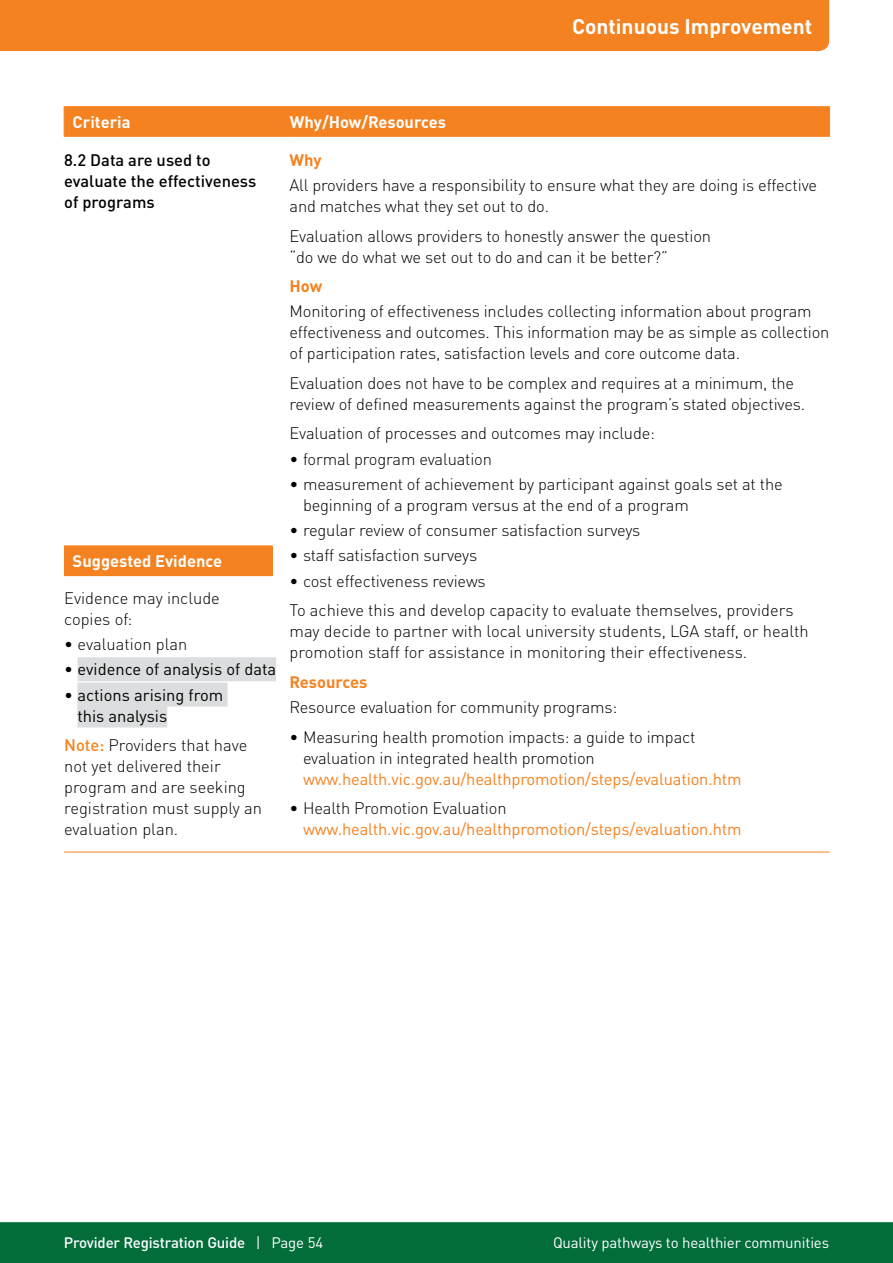
<style>
.page{position:relative;width:893px;height:1263px;background:#fff}
.page>*{position:absolute;margin:0;border:0;box-sizing:border-box;transform-origin:0 0}
.t1{font:700 21px "DINOT";color:#fff}
.t2{font:300 16.5px/21px "DINOT";letter-spacing:-.01em;color:#000}
.t3{font:16.5px "DINOT";letter-spacing:-.01em;color:#f58220}
.t4{font:16.5px/21px "DINOT";color:#000}
.t5{font:500 16.5px/21px "DINOT";color:#000}
.t6{font:700 16.5px "DINOT";color:#fff}
.t7{font:700 16.5px "DINOT";color:#f58220}
.t8{font:15px "DINOT";letter-spacing:-.01em;color:#fff}
.t9{font:500 15px "DINOT";letter-spacing:-.01em;color:#fff}
.s1{font-weight:300}
.s2{font-weight:500;color:#f58220}
.s3{font-weight:400}
</style>
<div class="page">
<div style="left:0;top:1222px;width:893px;height:41px;background:#026d39"></div>
<hr style="left:64px;top:136px;width:226px;height:1px;background:#f58220">
<hr style="left:290px;top:136px;width:540px;height:1px;background:#f58220">
<hr style="left:64px;top:106px;width:226px;height:1px;background:#f58220">
<hr style="left:290px;top:106px;width:540px;height:1px;background:#f58220">
<hr style="left:64px;top:852px;width:226px;height:1px;background:#f58220">
<hr style="left:290px;top:852px;width:540px;height:1px;background:#f58220">
<div style="left:64px;top:107px;width:766px;height:29px;background:#f58220"></div>
<div style="left:78px;top:657px;width:198px;height:24px;background:#dcddde"></div>
<div style="left:77px;top:682px;width:151px;height:24px;background:#dcddde"></div>
<div style="left:77px;top:703px;width:90px;height:24px;background:#dcddde"></div>
<div style="left:64px;top:546px;width:209px;height:30px;background:#f58220"></div>
<hr style="left:64px;top:545px;width:209px;height:1px;background:#f58220">
<div style="left:0;top:0;width:829px;height:51px;background:#f58220"></div>
<p class="t1" style="left:572px;top:12px;width:242px">Continuous Improvement</p>
<p class="t6" style="left:73px;top:111px;width:59px">Criteria</p>
<p class="t6" style="left:290px;top:111px;width:158px">Why/How/Resources</p>
<p class="t5" style="left:64px;top:149px;width:194px">8.2 Data are used to evaluate the effectiveness of programs</p>
<p class="t7" style="left:290px;top:149px;width:34px">Why</p>
<p class="t2" style="left:290px;top:175px;width:529px">All providers have a responsibility to ensure what they are doing is effective and matches what they set out to do.</p>
<p class="t2" style="left:290px;top:225px;width:423px">Evaluation allows providers to honestly answer the question “do we do what we set out to do and can it be better?”</p>
<p class="t7" style="left:290px;top:275px;width:34px">How</p>
<p class="t2" style="left:290px;top:301px;width:541px">Monitoring of effectiveness includes collecting information about program effectiveness and outcomes. This information may be as simple as collection of participation rates, satisfaction levels and core outcome data.</p>
<p class="t2" style="left:290px;top:372px;width:517px">Evaluation does not have to be complex and requires at a minimum, the review of defined measurements against the program’s stated objectives.</p>
<p class="t2" style="left:290px;top:423px;width:367px">Evaluation of processes and outcomes may include:</p>
<p class="t2" style="left:290px;top:448px;width:204px">• formal program evaluation</p>
<p class="t2" style="left:303px;top:473px;width:481px;text-indent:-13px">• measurement of achievement by participant against goals set at the beginning of a program versus at the end of a program</p>
<p class="t2" style="left:290px;top:520px;width:352px">• regular review of consumer satisfaction surveys</p>
<p class="t2" style="left:290px;top:545px;width:189px">• staff satisfaction surveys</p>
<p class="t2" style="left:290px;top:566px;width:505px;line-height:29.5px">• cost effectiveness reviews<br>To achieve this and develop capacity to evaluate themselves, providers</p>
<p class="t2" style="left:290px;top:621px;width:521px">may decide to partner with local university students, LGA staff, or health promotion staff for assistance in monitoring their effectiveness.</p>
<p class="t7" style="left:290px;top:671px;width:80px">Resources</p>
<p class="t2" style="left:290px;top:696px;width:329px">Resource evaluation for community programs:</p>
<p class="t2" style="left:303px;top:726px;width:394px;text-indent:-13px">• Measuring health promotion impacts: a guide to impact evaluation in integrated health promotion</p>
<p class="t3" style="left:303px;top:768px;width:440px">www.health.vic.gov.au/healthpromotion/steps/evaluation.htm</p>
<p class="t2" style="left:290px;top:797px;width:219px">• Health Promotion Evaluation</p>
<p class="t3" style="left:303px;top:819px;width:440px">www.health.vic.gov.au/healthpromotion/steps/evaluation.htm</p>
<p class="t6" style="left:73px;top:550px;width:151px">Suggested Evidence</p>
<p class="t2" style="left:64px;top:587px;width:157px">Evidence may include copies of:</p>
<p class="t2" style="left:64px;top:633px;width:125px">• evaluation plan</p>
<p class="t4" style="left:64px;top:658px;width:213px"><span class="s1">•</span> evidence of analysis of data</p>
<p class="t4" style="left:77px;top:684px;width:148px;text-indent:-13px"><span class="s1">•</span> actions arising from this analysis</p>
<p class="t2" style="left:64px;top:734px;width:199px"><span class="s2">Note:</span> Providers that have not yet delivered their program and are seeking registration must supply an evaluation plan.</p>
<p class="t9" style="left:64px;top:1233px;width:261px">Provider Registration Guide <span class="s3">| Page 54</span></p>
<p class="t8" style="left:553px;top:1233px;width:278px">Quality pathways to healthier communities</p>
</div>
